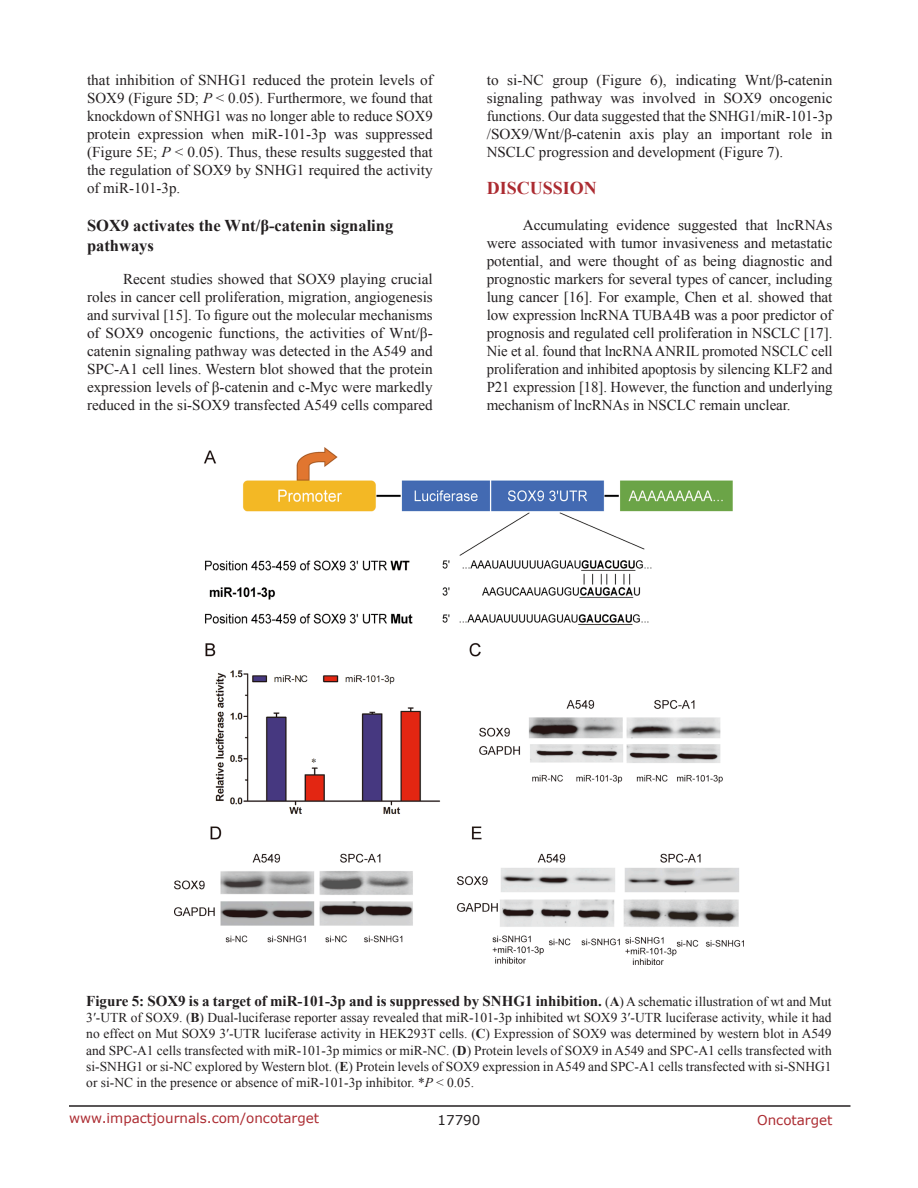
<style>
.page{position:relative;width:918px;height:1188px;background:#fff}
.page>*{position:absolute;margin:0;border:0;box-sizing:border-box;transform-origin:0 0}
.Heading{font:700 18px "Times New Roman";color:#ac2b31}
.SubHeading_middle{font:700 16.5px/19.8px "Times New Roman";color:#231f20}
.BodyText{font:15px/18px "Times New Roman";color:#231f20;text-align:justify}
.FigureText{font:700 15px "Times New Roman";color:#231f20}
.FigureText-2{font:13.5px/16.2px "Times New Roman";color:#231f20;text-align:justify}
.t1{font:13.5px "Verdana";color:#ac2b31}
.t2{font:13.5px "Verdana";color:#231f20}
.s1{font-style:italic}
.s2{font-weight:400;font-size:13.5px}
.s3{font-size:13.5px}
.s4{font-weight:700}
</style>
<div class="page">
<hr style="left:69px;top:1105px;width:781px;height:2px;background:#231f20">
<img style="left:174px;top:447px;width:570px;height:517px">
<p class="BodyText" style="left:87px;top:71px;width:347px">that inhibition of SNHG1 reduced the protein levels of SOX9 (Figure 5D; <span class="s1">P</span> &lt; 0.05). Furthermore, we found that knockdown of SNHG1 was no longer able to reduce SOX9 protein expression when miR-101-3p was suppressed (Figure 5E; <span class="s1">P</span> &lt; 0.05). Thus, these results suggested that the regulation of SOX9 by SNHG1 required the activity of miR-101-3p.</p>
<p class="SubHeading_middle" style="left:87px;top:215px;width:308px">SOX9 activates the Wnt/β-catenin signaling pathways</p>
<p class="BodyText" style="left:87px;top:270px;width:347px;text-indent:36px">Recent studies showed that SOX9 playing crucial roles in cancer cell proliferation, migration, angiogenesis and survival [15]. To figure out the molecular mechanisms of SOX9 oncogenic functions, the activities of Wnt/β&shy;catenin signaling pathway was detected in the A549 and SPC-A1 cell lines. Western blot showed that the protein expression levels of β-catenin and c-Myc were markedly reduced in the si-SOX9 transfected A549 cells compared</p>
<p class="BodyText" style="left:487px;top:71px;width:347px">to si-NC group (Figure 6), indicating Wnt/β-catenin signaling pathway was involved in SOX9 oncogenic functions. Our data suggested that the SNHG1/miR-101-3p /SOX9/Wnt/β-catenin axis play an important role in NSCLC progression and development (Figure 7).</p>
<p class="Heading" style="left:487px;top:176px;width:112px">DISCUSSION</p>
<p class="BodyText" style="left:487px;top:216px;width:347px;text-indent:36px">Accumulating evidence suggested that lncRNAs were associated with tumor invasiveness and metastatic potential, and were thought of as being diagnostic and prognostic markers for several types of cancer, including lung cancer [16]. For example, Chen et al. showed that low expression lncRNA TUBA4B was a poor predictor of prognosis and regulated cell proliferation in NSCLC [17].<br>Nie et al. found that lncRNA ANRIL promoted NSCLC cell proliferation and inhibited apoptosis by silencing KLF2 and P21 expression [18]. However, the function and underlying mechanism of lncRNAs in NSCLC remain unclear.</p>
<p class="FigureText" style="left:86px;top:991px;width:747px">Figure 5: SOX9 is a target of miR-101-3p and is suppressed by SNHG1 inhibition. <span class="s2">(</span><span class="s3">A</span><span class="s2">) A schematic illustration of wt and Mut</span></p>
<p class="FigureText-2" style="left:86px;top:1009px;width:747px">3′-UTR of SOX9. (<span class="s4">B</span>) Dual-luciferase reporter assay revealed that miR-101-3p inhibited wt SOX9 3′-UTR luciferase activity, while it had no effect on Mut SOX9 3′-UTR luciferase activity in HEK293T cells. (<span class="s4">C</span>) Expression of SOX9 was determined by western blot in A549 and SPC-A1 cells transfected with miR-101-3p mimics or miR-NC. (<span class="s4">D</span>) Protein levels of SOX9 in A549 and SPC-A1 cells transfected with si-SNHG1 or si-NC explored by Western blot. (<span class="s4">E</span>) Protein levels of SOX9 expression in A549 and SPC-A1 cells transfected with si-SNHG1 or si-NC in the presence or absence of miR-101-3p inhibitor. *<span class="s1">P</span> &lt; 0.05.</p>
<p class="t1" style="left:69px;top:1109px;width:252px">www.impactjournals.com/oncotarget</p>
<p class="t2" style="left:438px;top:1111px;width:44px">17790</p>
<p class="t1" style="left:757px;top:1111px;width:77px">Oncotarget</p>
</div>
